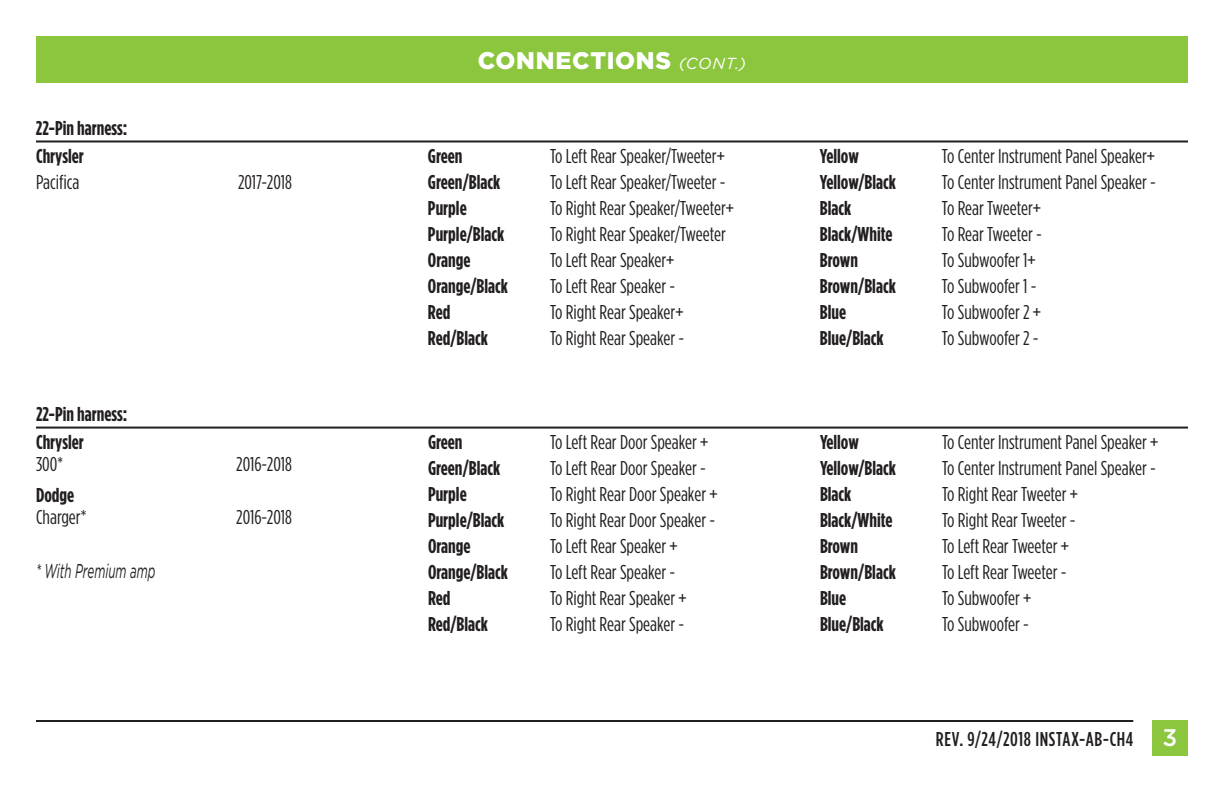
<style>
.page{position:relative;width:1224px;height:792px;background:#fff}
.page>*{position:absolute;margin:0;border:0;box-sizing:border-box;transform-origin:0 0}
.t1{font:900 24px "Gotham";letter-spacing:.03em;color:#fff}
.t2{font:20px "Gotham Condensed";color:#231f20}
.t3{font:700 20px "Gotham Condensed";color:#231f20}
.t4{font:500 20px "Gotham Condensed";letter-spacing:.03em;color:#231f20}
.t5{font:italic 20px "Gotham";color:#231f20;scale:.58 1}
.s1{font-weight:400;font-style:italic;font-size:16px}
.s2{font-family:"Gotham";font-size:24px;color:#fff}
</style>
<div class="page">
<div style="left:36px;top:36px;width:1152px;height:46px;background:#8bc63e"></div>
<div style="left:1152px;top:720px;width:36px;height:36px;background:#8bc63e"></div>
<hr style="left:36px;top:720px;width:1097px;height:2px;background:#231f20">
<hr style="left:36px;top:427px;width:1152px;height:2px;background:#231f20">
<hr style="left:36px;top:141px;width:1152px;height:2px;background:#231f20">
<p class="t3" style="left:36px;top:117px;width:93px">22-Pin harness:</p>
<p class="t3" style="left:36px;top:145px;width:49px">Chrysler</p>
<p class="t2" style="left:36px;top:171px;width:45px">Pacifica</p>
<p class="t2" style="left:238px;top:171px;width:55px">2017-2018</p>
<p class="t3" style="left:36px;top:403px;width:93px">22-Pin harness:</p>
<p class="t3" style="left:36px;top:431px;width:49px">Chrysler</p>
<p class="t2" style="left:36px;top:453px;width:29px">300*</p>
<p class="t2" style="left:236px;top:453px;width:57px">2016-2018</p>
<p class="t3" style="left:36px;top:484px;width:40px">Dodge</p>
<p class="t2" style="left:36px;top:506px;width:52px">Charger*</p>
<p class="t2" style="left:236px;top:506px;width:57px">2016-2018</p>
<p class="t5" style="left:36px;top:560px;width:207px">* With Premium amp</p>
<p class="t1" style="left:478px;top:46px;width:270px">CONNECTIONS <span class="s1">(CONT.)</span></p>
<p class="t3" style="left:428px;top:145px;width:36px">Green</p>
<p class="t2" style="left:550px;top:145px;width:176px">To Left Rear Speaker/Tweeter+</p>
<p class="t3" style="left:428px;top:171px;width:74px">Green/Black</p>
<p class="t2" style="left:550px;top:171px;width:177px">To Left Rear Speaker/Tweeter -</p>
<p class="t3" style="left:428px;top:197px;width:40px">Purple</p>
<p class="t2" style="left:550px;top:197px;width:186px">To Right Rear Speaker/Tweeter+</p>
<p class="t3" style="left:428px;top:223px;width:78px">Purple/Black</p>
<p class="t2" style="left:550px;top:223px;width:177px">To Right Rear Speaker/Tweeter</p>
<p class="t3" style="left:428px;top:249px;width:44px">Orange</p>
<p class="t2" style="left:550px;top:249px;width:126px">To Left Rear Speaker+</p>
<p class="t3" style="left:428px;top:275px;width:82px">Orange/Black</p>
<p class="t2" style="left:550px;top:275px;width:127px">To Left Rear Speaker -</p>
<p class="t3" style="left:428px;top:301px;width:24px">Red</p>
<p class="t2" style="left:550px;top:301px;width:135px">To Right Rear Speaker+</p>
<p class="t3" style="left:428px;top:327px;width:62px">Red/Black</p>
<p class="t2" style="left:550px;top:327px;width:136px">To Right Rear Speaker -</p>
<p class="t3" style="left:428px;top:431px;width:36px">Green</p>
<p class="t2" style="left:550px;top:431px;width:160px">To Left Rear Door Speaker +</p>
<p class="t3" style="left:428px;top:457px;width:74px">Green/Black</p>
<p class="t2" style="left:550px;top:457px;width:157px">To Left Rear Door Speaker -</p>
<p class="t3" style="left:428px;top:483px;width:40px">Purple</p>
<p class="t2" style="left:550px;top:483px;width:169px">To Right Rear Door Speaker +</p>
<p class="t3" style="left:428px;top:509px;width:78px">Purple/Black</p>
<p class="t2" style="left:550px;top:509px;width:167px">To Right Rear Door Speaker -</p>
<p class="t3" style="left:428px;top:535px;width:44px">Orange</p>
<p class="t2" style="left:550px;top:535px;width:129px">To Left Rear Speaker +</p>
<p class="t3" style="left:428px;top:561px;width:82px">Orange/Black</p>
<p class="t2" style="left:550px;top:561px;width:127px">To Left Rear Speaker -</p>
<p class="t3" style="left:428px;top:587px;width:24px">Red</p>
<p class="t2" style="left:550px;top:587px;width:138px">To Right Rear Speaker +</p>
<p class="t3" style="left:428px;top:613px;width:62px">Red/Black</p>
<p class="t2" style="left:550px;top:613px;width:136px">To Right Rear Speaker -</p>
<p class="t3" style="left:820px;top:145px;width:40px">Yellow</p>
<p class="t2" style="left:942px;top:145px;width:215px">To Center Instrument Panel Speaker+</p>
<p class="t3" style="left:820px;top:171px;width:78px">Yellow/Black</p>
<p class="t2" style="left:942px;top:171px;width:215px">To Center Instrument Panel Speaker -</p>
<p class="t3" style="left:820px;top:197px;width:33px">Black</p>
<p class="t2" style="left:942px;top:197px;width:100px">To Rear Tweeter+</p>
<p class="t3" style="left:820px;top:223px;width:74px">Black/White</p>
<p class="t2" style="left:942px;top:223px;width:101px">To Rear Tweeter -</p>
<p class="t3" style="left:820px;top:249px;width:40px">Brown</p>
<p class="t2" style="left:942px;top:249px;width:95px">To Subwoofer 1+</p>
<p class="t3" style="left:820px;top:275px;width:77px">Brown/Black</p>
<p class="t2" style="left:942px;top:275px;width:96px">To Subwoofer 1 -</p>
<p class="t3" style="left:820px;top:301px;width:28px">Blue</p>
<p class="t2" style="left:942px;top:301px;width:101px">To Subwoofer 2 +</p>
<p class="t3" style="left:820px;top:327px;width:65px">Blue/Black</p>
<p class="t2" style="left:942px;top:327px;width:98px">To Subwoofer 2 -</p>
<p class="t3" style="left:820px;top:431px;width:40px">Yellow</p>
<p class="t2" style="left:942px;top:431px;width:218px">To Center Instrument Panel Speaker +</p>
<p class="t3" style="left:820px;top:457px;width:78px">Yellow/Black</p>
<p class="t2" style="left:942px;top:457px;width:215px">To Center Instrument Panel Speaker -</p>
<p class="t3" style="left:820px;top:483px;width:33px">Black</p>
<p class="t2" style="left:942px;top:483px;width:138px">To Right Rear Tweeter +</p>
<p class="t3" style="left:820px;top:509px;width:74px">Black/White</p>
<p class="t2" style="left:942px;top:509px;width:135px">To Right Rear Tweeter -</p>
<p class="t3" style="left:820px;top:535px;width:40px">Brown</p>
<p class="t2" style="left:942px;top:535px;width:129px">To Left Rear Tweeter +</p>
<p class="t3" style="left:820px;top:561px;width:77px">Brown/Black</p>
<p class="t2" style="left:942px;top:561px;width:126px">To Left Rear Tweeter -</p>
<p class="t3" style="left:820px;top:587px;width:28px">Blue</p>
<p class="t2" style="left:942px;top:587px;width:91px">To Subwoofer +</p>
<p class="t3" style="left:820px;top:613px;width:65px">Blue/Black</p>
<p class="t2" style="left:942px;top:613px;width:88px">To Subwoofer -</p>
<p class="t4" style="left:936px;top:728px;width:243px">REV. 9/24/2018 INSTAX-AB-CH4 <span class="s2">3</span></p>
</div>
